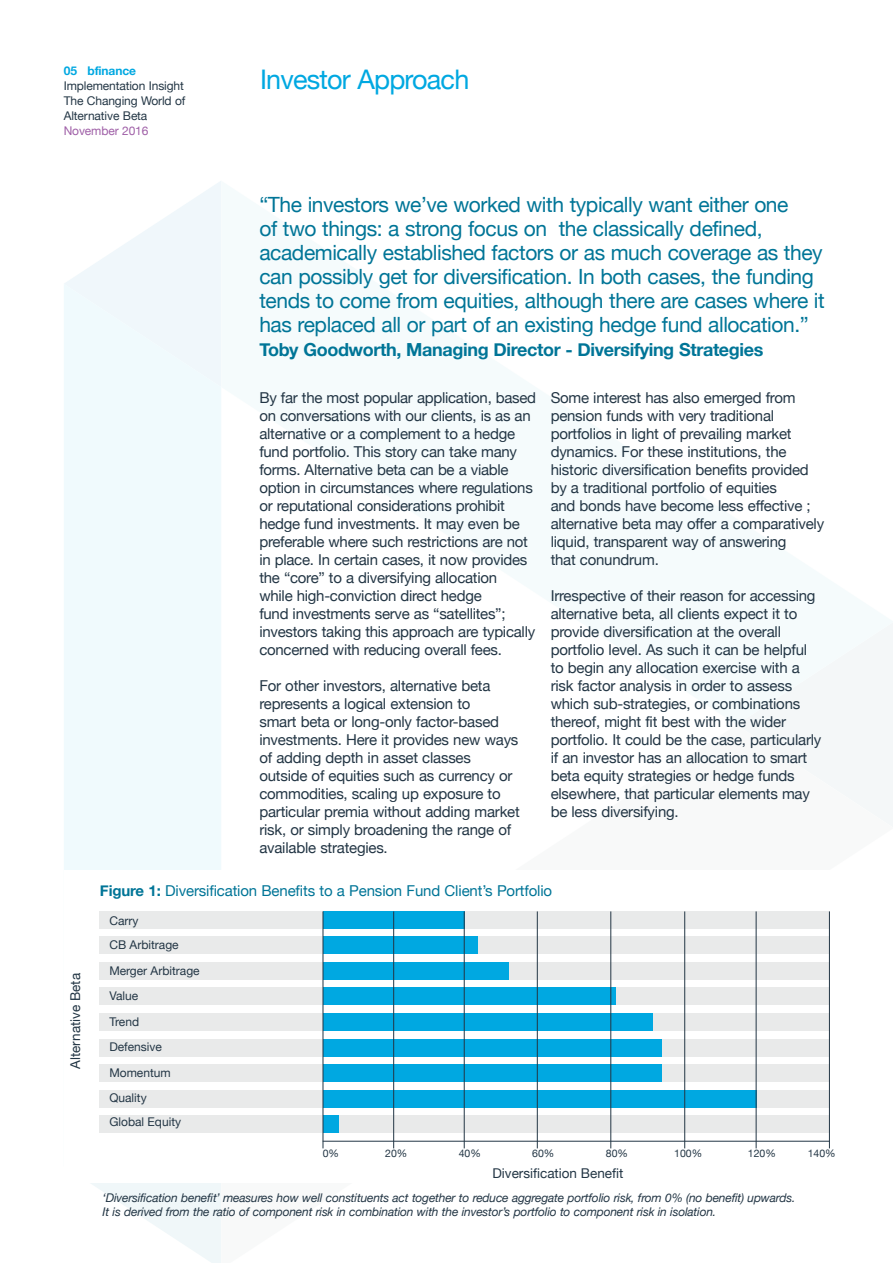
<style>
.page{position:relative;width:893px;height:1263px;background:#fff}
.page>*{position:absolute;margin:0;border:0;box-sizing:border-box;transform-origin:0 0}
.t1{font:27px "Helvetica Neue";letter-spacing:-.03em;color:#00a8e1}
.t2{font:21px/24px "Helvetica Neue";letter-spacing:-.02em;color:#007597}
.t3{font:700 18px "Helvetica Neue";letter-spacing:-.02em;color:#007597}
.t4{font:15px/18px "Helvetica Neue";letter-spacing:-.015em;color:#233645}
.t5{font:15px "Helvetica Neue";letter-spacing:-.01em;color:#007597}
.t6{font:13.5px "Helvetica Neue";color:#233645}
.t7{font:italic 12px/13.5px "Helvetica Neue";letter-spacing:-.015em;color:#233645}
.t8{font:12px/25.5px "Helvetica Neue";color:#233645}
.t9{font:12px "Helvetica Neue";letter-spacing:-.01em;color:#9f5fa7}
.t10{font:700 12px "Helvetica Neue";letter-spacing:-.01em;color:#00a8e1}
.t11{font:10.5px "Helvetica Neue";color:#233645}
.s1{font-weight:700}
</style>
<div class="page">
<svg style="left:91px;top:1183px;width:130px;height:80px"></svg>
<svg style="left:64px;top:181px;width:157px;height:103px"></svg>
<div style="left:738px;top:623px;width:155px;height:102px;background:#f4f7f8"></div>
<div style="left:64px;top:284px;width:157px;height:586px;background:#f0fafd"></div>
<div style="left:738px;top:725px;width:155px;height:102px;background:#f4f7f8"></div>
<div style="left:99px;top:911px;width:730px;height:17px;background:#e9eaea"></div>
<div style="left:99px;top:937px;width:730px;height:17px;background:#e9eaea"></div>
<div style="left:99px;top:962px;width:730px;height:17px;background:#e9eaea"></div>
<div style="left:99px;top:988px;width:730px;height:17px;background:#e9eaea"></div>
<div style="left:99px;top:1013px;width:730px;height:17px;background:#e9eaea"></div>
<div style="left:99px;top:1039px;width:730px;height:17px;background:#e9eaea"></div>
<div style="left:99px;top:1065px;width:730px;height:17px;background:#e9eaea"></div>
<div style="left:99px;top:1090px;width:730px;height:17px;background:#e9eaea"></div>
<div style="left:99px;top:1116px;width:730px;height:17px;background:#e9eaea"></div>
<div style="left:323px;top:911px;width:141px;height:17px;background:#00a8e1"></div>
<div style="left:323px;top:937px;width:155px;height:17px;background:#00a8e1"></div>
<div style="left:323px;top:962px;width:186px;height:17px;background:#00a8e1"></div>
<div style="left:323px;top:988px;width:293px;height:17px;background:#00a8e1"></div>
<div style="left:323px;top:1013px;width:329px;height:17px;background:#00a8e1"></div>
<div style="left:323px;top:1039px;width:339px;height:17px;background:#00a8e1"></div>
<div style="left:323px;top:1065px;width:339px;height:17px;background:#00a8e1"></div>
<div style="left:323px;top:1090px;width:433px;height:17px;background:#00a8e1"></div>
<div style="left:323px;top:1116px;width:16px;height:17px;background:#00a8e1"></div>
<hr style="left:323px;top:1141px;width:507px;height:1px;background:#233645">
<hr style="left:464px;top:911px;width:1px;height:237px;background:#233645">
<hr style="left:537px;top:911px;width:1px;height:237px;background:#233645">
<hr style="left:611px;top:911px;width:1px;height:237px;background:#233645">
<hr style="left:393px;top:911px;width:1px;height:237px;background:#233645">
<hr style="left:323px;top:911px;width:1px;height:237px;background:#233645">
<hr style="left:684px;top:911px;width:1px;height:237px;background:#233645">
<hr style="left:756px;top:911px;width:1px;height:237px;background:#233645">
<hr style="left:829px;top:911px;width:1px;height:237px;background:#233645">
<p class="t10" style="left:64px;top:62px;width:74px">05 bfinance</p>
<p class="t8" style="left:64px;top:79px;width:123px;line-height:15px">Implementation Insight<br>The Changing World of<br>Alternative Beta</p>
<p class="t9" style="left:64px;top:123px;width:86px">November 2016</p>
<h1 class="t1" style="left:260px;top:60px;width:211px">Investor Approach</h1>
<p class="t2" style="left:259px;top:194px;width:567px">“The investors we’ve worked with typically want either one<br>of two things: a strong focus on the classically defined, academically established factors or as much coverage as they can possibly get for diversification. In both cases, the funding tends to come from equities, although there are cases where it has replaced all or part of an existing hedge fund allocation.”</p>
<p class="t3" style="left:259px;top:336px;width:506px">Toby Goodworth, Managing Director - Diversifying Strategies</p>
<p class="t4" style="left:259px;top:390px;width:278px">By far the most popular application, based on conversations with our clients, is as an alternative or a complement to a hedge fund portfolio. This story can take many forms. Alternative beta can be a viable option in circumstances where regulations or reputational considerations prohibit hedge fund investments. It may even be preferable where such restrictions are not in place. In certain cases, it now provides the “core” to a diversifying allocation<br>while high-conviction direct hedge<br>fund investments serve as “satellites”; investors taking this approach are typically concerned with reducing overall fees.</p>
<p class="t4" style="left:259px;top:678px;width:262px">For other investors, alternative beta represents a logical extension to<br>smart beta or long-only factor-based investments. Here it provides new ways of adding depth in asset classes outside of equities such as currency or commodities, scaling up exposure to particular premia without adding market risk, or simply broadening the range of available strategies.</p>
<p class="t4" style="left:551px;top:390px;width:275px">Some interest has also emerged from pension funds with very traditional portfolios in light of prevailing market dynamics. For these institutions, the historic diversification benefits provided by a traditional portfolio of equities<br>and bonds have become less effective ; alternative beta may offer a comparatively liquid, transparent way of answering<br>that conundrum.</p>
<p class="t4" style="left:551px;top:588px;width:272px">Irrespective of their reason for accessing alternative beta, all clients expect it to provide diversification at the overall portfolio level. As such it can be helpful to begin any allocation exercise with a risk factor analysis in order to assess which sub-strategies, or combinations thereof, might fit best with the wider portfolio. It could be the case, particularly if an investor has an allocation to smart beta equity strategies or hedge funds elsewhere, that particular elements may be less diversifying.</p>
<p class="t6" style="left:65px;top:1069px;width:97px;rotate:-90deg">Alternative Beta</p>
<p class="t5" style="left:100px;top:880px;width:454px"><span class="s1">Figure 1:</span> Diversification Benefits to a Pension Fund Client’s Portfolio</p>
<p class="t8" style="left:109px;top:909px;width:71px;line-height:24px">Carry<br>CB Arbitrage</p>
<p class="t8" style="left:109px;top:958px;width:92px">Merger Arbitrage<br>Value<br>Trend<br>Defensive<br>Momentum<br>Quality</p>
<p class="t8" style="left:109px;top:1110px;width:73px">Global Equity</p>
<p class="t11" style="left:323px;top:1146px;width:18px">0%</p>
<p class="t11" style="left:385px;top:1146px;width:24px">20%</p>
<p class="t11" style="left:459px;top:1146px;width:24px">40%</p>
<p class="t11" style="left:532px;top:1146px;width:24px">60%</p>
<p class="t11" style="left:606px;top:1146px;width:24px">80%</p>
<p class="t11" style="left:674px;top:1146px;width:30px">100%</p>
<p class="t11" style="left:748px;top:1146px;width:30px">120%</p>
<p class="t11" style="left:808px;top:1146px;width:30px">140%</p>
<p class="t6" style="left:492px;top:1163px;width:132px">Diversification Benefit</p>
<p class="t7" style="left:103px;top:1192px;width:694px">‘Diversification benefit’ measures how well constituents act together to reduce aggregate portfolio risk, from 0% (no benefit) upwards.<br>It is derived from the ratio of component risk in combination with the investor’s portfolio to component risk in isolation.</p>
</div>
